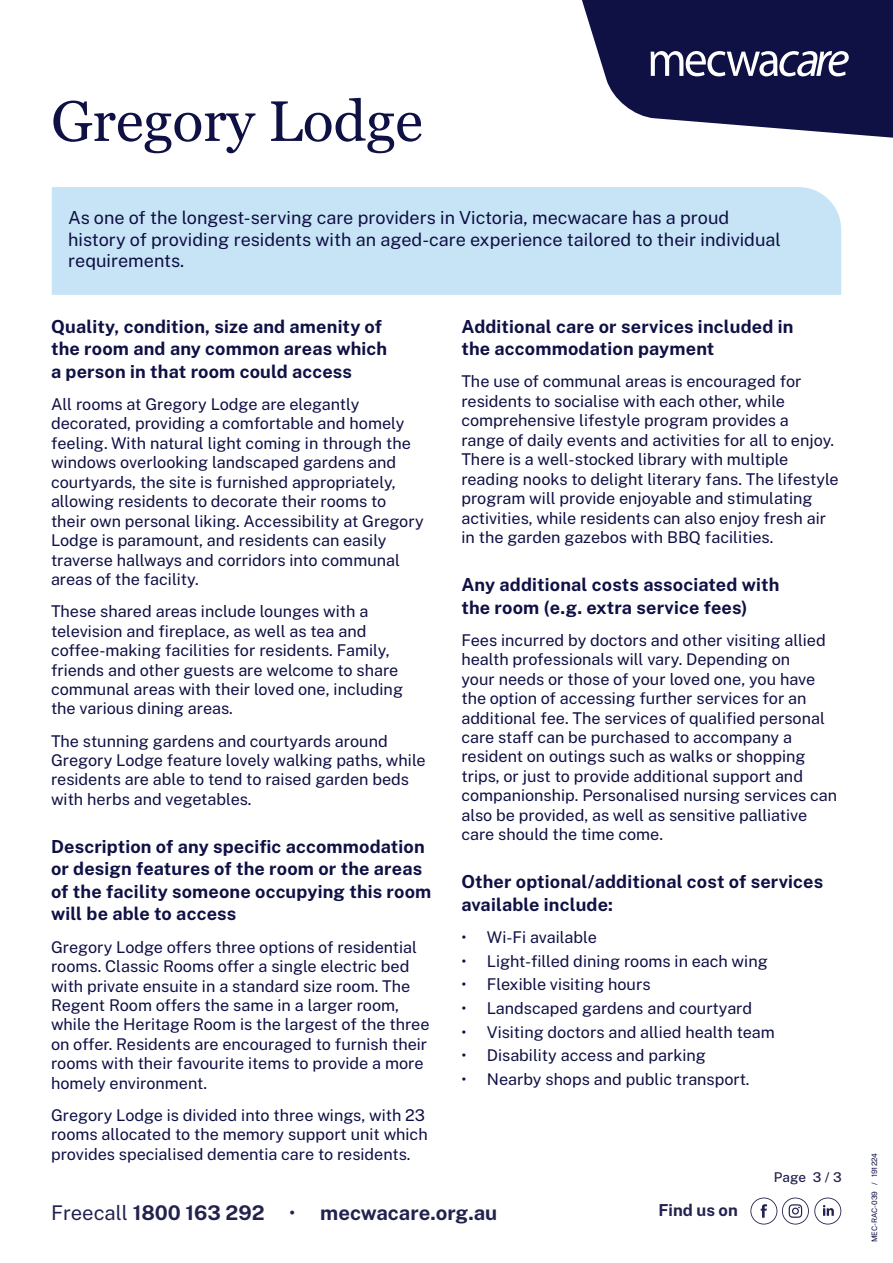
<style>
.page{position:relative;width:893px;height:1263px;background:#fff}
.page>*{position:absolute;margin:0;border:0;box-sizing:border-box;transform-origin:0 0}
.HEADING{font:57px "Georgia";color:#0f1044}
.t1{font:700 20.25px "Public Sans";color:#22224f}
.Sub_Heading{font:700 18px/22.5px "Public Sans";letter-spacing:.01em;color:#0f1044}
.BODY_COPY{font:18px/21.6px "Public Sans";color:#0f1044}
.t2{font:700 16.5px "Public Sans";color:#22224f}
.BODY_COPY-2{font:16.2px/19.5px "Public Sans";color:#0f1044}
.Body_Copy_Tabs{font:16.2px "Public Sans";color:#0f1044}
.t3{font:500 13.5px "Public Sans";color:#22224f}
.t4{font:7.5px "Public Sans";color:#0f1044}
.s1{font-weight:400}
</style>
<div class="page">
<svg style="left:582px;top:0;width:311px;height:138px"></svg>
<svg style="left:750px;top:1197px;width:91px;height:27px"></svg>
<div style="left:52px;top:187px;width:789px;height:108px;background:#c7e4f6"></div>
<p class="HEADING" style="left:51px;top:87px;width:373px">Gregory Lodge</p>
<p class="BODY_COPY" style="left:68px;top:206px;width:714px">As one of the longest-serving care providers in Victoria, mecwacare has a proud history of providing residents with an aged-care experience tailored to their individual requirements.</p>
<p class="Sub_Heading" style="left:51px;top:314px;width:338px">Quality, condition, size and amenity of the room and any common areas which a person in that room could access</p>
<p class="BODY_COPY-2" style="left:51px;top:394px;width:374px">All rooms at Gregory Lodge are elegantly decorated, providing a comfortable and homely feeling. With natural light coming in through the windows overlooking landscaped gardens and courtyards, the site is furnished appropriately, allowing residents to decorate their rooms to their own personal liking. Accessibility at Gregory Lodge is paramount, and residents can easily traverse hallways and corridors into communal areas of the facility.</p>
<p class="BODY_COPY-2" style="left:51px;top:601px;width:354px">These shared areas include lounges with a television and fireplace, as well as tea and coffee-making facilities for residents. Family, friends and other guests are welcome to share communal areas with their loved one, including the various dining areas.</p>
<p class="BODY_COPY-2" style="left:51px;top:730px;width:376px">The stunning gardens and courtyards around Gregory Lodge feature lovely walking paths, while residents are able to tend to raised garden beds with herbs and vegetables.</p>
<p class="Sub_Heading" style="left:51px;top:834px;width:382px">Description of any specific accommodation or design features of the room or the areas of the facility someone occupying this room will be able to access</p>
<p class="BODY_COPY-2" style="left:51px;top:936px;width:380px">Gregory Lodge offers three options of residential rooms. Classic Rooms offer a single electric bed with private ensuite in a standard size room. The Regent Room offers the same in a larger room, while the Heritage Room is the largest of the three on offer. Residents are encouraged to furnish their rooms with their favourite items to provide a more homely environment.</p>
<p class="BODY_COPY-2" style="left:51px;top:1104px;width:378px">Gregory Lodge is divided into three wings, with 23 rooms allocated to the memory support unit which provides specialised dementia care to residents.</p>
<p class="Sub_Heading" style="left:461px;top:314px;width:334px">Additional care or services included in the accommodation payment</p>
<p class="BODY_COPY-2" style="left:461px;top:371px;width:379px">The use of communal areas is encouraged for residents to socialise with each other, while comprehensive lifestyle program provides a<br>range of daily events and activities for all to enjoy.<br>There is a well-stocked library with multiple reading nooks to delight literary fans. The lifestyle program will provide enjoyable and stimulating activities, while residents can also enjoy fresh air in the garden gazebos with BBQ facilities.</p>
<p class="Sub_Heading" style="left:461px;top:572px;width:319px">Any additional costs associated with the room (e.g. extra service fees)</p>
<p class="BODY_COPY-2" style="left:461px;top:629px;width:377px">Fees incurred by doctors and other visiting allied health professionals will vary. Depending on<br>your needs or those of your loved one, you have the option of accessing further services for an additional fee. The services of qualified personal care staff can be purchased to accompany a resident on outings such as walks or shopping trips, or just to provide additional support and companionship. Personalised nursing services can also be provided, as well as sensitive palliative care should the time come.</p>
<p class="Sub_Heading" style="left:461px;top:869px;width:363px">Other optional/additional cost of services available include:</p>
<p class="Body_Copy_Tabs" style="left:461px;top:926px;width:137px">• Wi-Fi available</p>
<p class="Body_Copy_Tabs" style="left:461px;top:949px;width:308px">• Light-filled dining rooms in each wing</p>
<p class="Body_Copy_Tabs" style="left:461px;top:973px;width:191px">• Flexible visiting hours</p>
<p class="Body_Copy_Tabs" style="left:461px;top:997px;width:292px">• Landscaped gardens and courtyard</p>
<p class="Body_Copy_Tabs" style="left:461px;top:1020px;width:315px">• Visiting doctors and allied health team</p>
<p class="Body_Copy_Tabs" style="left:461px;top:1044px;width:246px">• Disability access and parking</p>
<p class="Body_Copy_Tabs" style="left:461px;top:1068px;width:290px">• Nearby shops and public transport.</p>
<p class="t3" style="left:774px;top:1168px;width:70px">Page 3 / 3</p>
<p class="t1" style="left:51px;top:1197px;width:448px"><span class="s1">Freecall</span> 1800 163 292 <span class="s1">•</span> mecwacare.org.au</p>
<p class="t2" style="left:658px;top:1198px;width:81px">Find us on</p>
<p class="t4" style="left:869px;top:1242px;width:91px;rotate:-90deg">MEC-RAC-039 / 191224</p>
</div>
